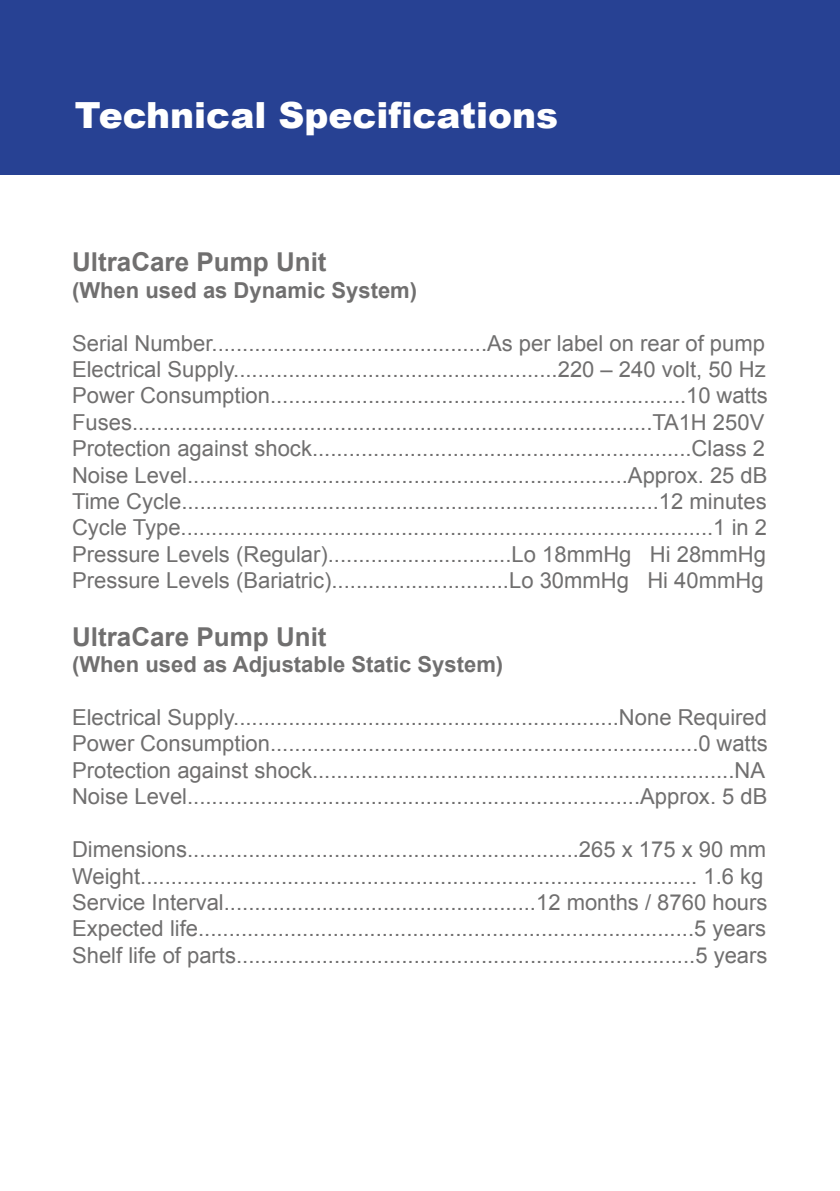
<style>
.page{position:relative;width:840px;height:1191px;background:#fff}
.page>*{position:absolute;margin:0;border:0;box-sizing:border-box;transform-origin:0 0}
.t1{font:900 36px "Arial";color:#fff}
.t2{font:700 26px "Arial";color:#706f6f}
.t3{font:22px/26.4px "Arial";color:#706f6f}
.t4{font:700 22px "Arial";color:#706f6f}
</style>
<div class="page">
<div style="left:0;top:0;width:839px;height:174px;background:#274193"></div>
<h1 class="t1" style="left:75px;top:89px;width:484px">Technical Specifications</h1>
<p class="t2" style="left:72px;top:245px;width:256px">UltraCare Pump Unit</p>
<p class="t4" style="left:72px;top:275px;width:346px">(When used as Dynamic System)</p>
<p class="t3" style="left:72px;top:330px;width:697px">Serial Number.............................................As per label on rear of pump Electrical Supply.....................................................220 – 240 volt, 50 Hz Power Consumption....................................................................10 watts Fuses.....................................................................................TA1H 250V Protection against shock..............................................................Class 2<br>Noise Level........................................................................Approx. 25 dB Time Cycle..............................................................................12 minutes Cycle Type.......................................................................................1 in 2<br>Pressure Levels (Regular)..............................Lo 18mmHg Hi 28mmHg Pressure Levels (Bariatric).............................Lo 30mmHg Hi 40mmHg</p>
<p class="t2" style="left:72px;top:619px;width:256px">UltraCare Pump Unit</p>
<p class="t4" style="left:72px;top:650px;width:432px">(When used as Adjustable Static System)</p>
<p class="t3" style="left:72px;top:704px;width:697px">Electrical Supply...............................................................None Required Power Consumption......................................................................0 watts Protection against shock.....................................................................NA Noise Level..........................................................................Approx. 5 dB</p>
<p class="t3" style="left:72px;top:836px;width:696px">Dimensions................................................................265 x 175 x 90 mm Weight........................................................................................... 1.6 kg Service Interval...................................................12 months / 8760 hours Expected life.................................................................................5 years Shelf life of parts...........................................................................5 years</p>
</div>
